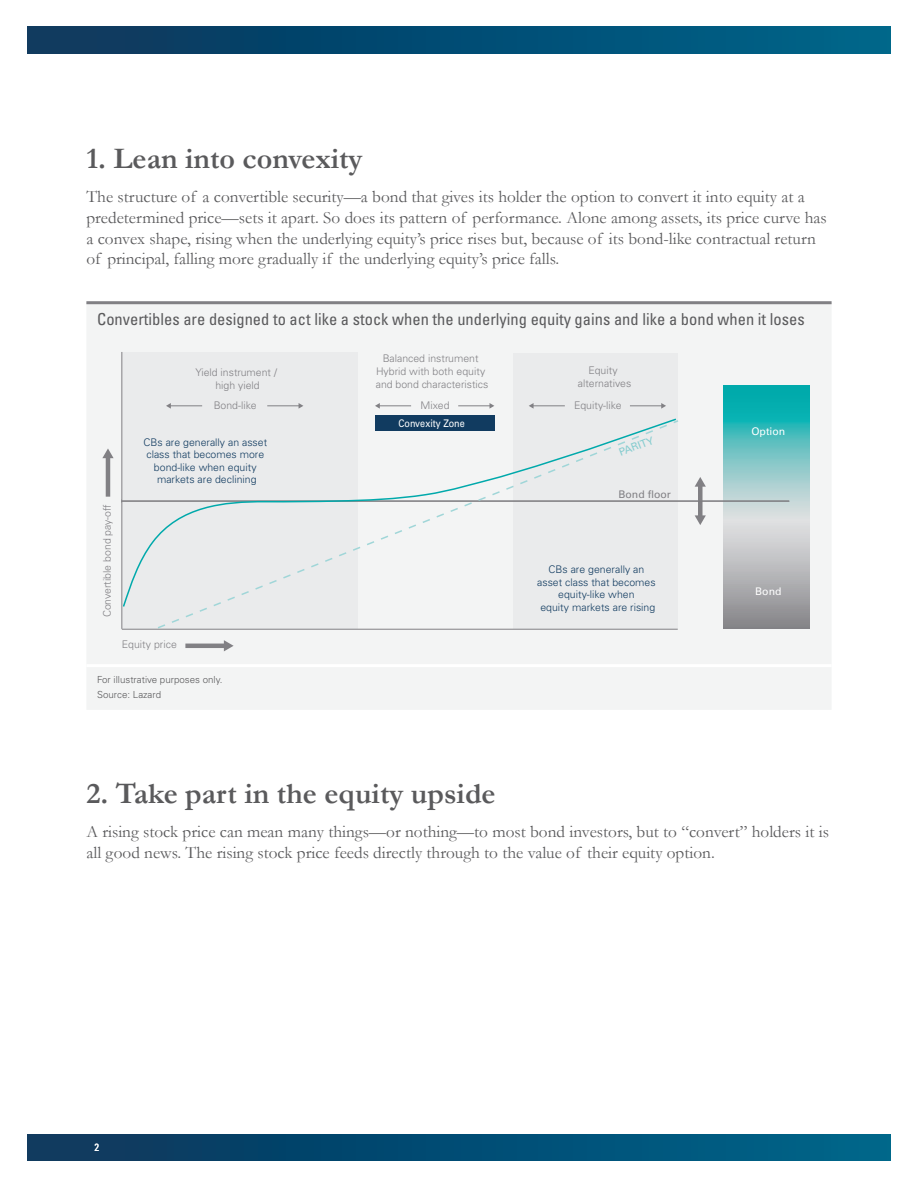
<style>
.page{position:relative;width:918px;height:1188px;background:#fff}
.page>*{position:absolute;margin:0;border:0;box-sizing:border-box;transform-origin:0 0}
.t1{font:700 30px "Garamond";color:#5a5a5c}
.t2{font:17.25px/20.7px "Garamond";color:#5a5a5c}
.t3{font:condensed 16.5px "Univers LT Std";color:#5a5a5c}
.t4{font:300 10.5px/12.6px "Univers LT Std";color:#818084;text-align:center}
.t5{font:300 10.5px/12.6px "Univers LT Std";color:#113b60;text-align:center}
.t6{font:10.5px "Univers LT Std";color:#fff;scale:.86 1}
.t7{font:10.5px "Univers LT Std";color:#fff}
.t8{font:10.5px "Univers LT Std";color:#818084}
.t9{font:10.5px "Univers LT Std";color:#85cccf}
.t10{font:condensed 10.5px "Univers LT Std";color:#fff}
.t11{font:300 9.75px/14.7px "Univers LT Std";color:#5a5a5c}
</style>
<div class="page">
<div style="left:27px;top:1134px;width:891px;height:27px;background:linear-gradient(to right,#0b365c,#00668c)"></div>
<div style="left:27px;top:27px;width:891px;height:27px;background:linear-gradient(to right,#0b365c,#00668c)"></div>
<div style="left:891px;top:0;width:27px;height:1188px;background:#fff"></div>
<div style="left:86px;top:304px;width:746px;height:406px;background:#f3f4f4"></div>
<hr style="left:86px;top:301px;width:746px;height:3px;background:#818084">
<hr style="left:86px;top:664px;width:746px;height:3px;background:#fff">
<div style="left:122px;top:352px;width:235px;height:277px;background:#eaebec"></div>
<div style="left:514px;top:354px;width:164px;height:275px;background:#eaebec"></div>
<svg style="left:724px;top:385px;width:85px;height:244px;background:#8abcbe"></svg>
<div style="left:698px;top:485px;width:5px;height:32px;background:#818084"></div>
<svg style="left:695px;top:477px;width:11px;height:10px"></svg>
<svg style="left:695px;top:515px;width:11px;height:10px"></svg>
<hr style="left:122px;top:500px;width:667px;height:2px;background:#818084">
<svg style="left:156px;top:419px;width:524px;height:211px"></svg>
<div style="left:375px;top:415px;width:119px;height:15px;background:#113b60"></div>
<hr style="left:458px;top:405px;width:32px;height:1px;background:#818084">
<svg style="left:490px;top:403px;width:4px;height:6px"></svg>
<hr style="left:379px;top:405px;width:32px;height:1px;background:#818084">
<svg style="left:375px;top:403px;width:5px;height:6px"></svg>
<hr style="left:267px;top:405px;width:32px;height:1px;background:#818084">
<svg style="left:299px;top:403px;width:4px;height:6px"></svg>
<hr style="left:170px;top:405px;width:32px;height:1px;background:#818084">
<svg style="left:166px;top:403px;width:5px;height:6px"></svg>
<hr style="left:106px;top:457px;width:4px;height:40px;background:#818084">
<svg style="left:102px;top:448px;width:12px;height:10px"></svg>
<hr style="left:122px;top:352px;width:1px;height:277px;background:#818084">
<hr style="left:122px;top:629px;width:556px;height:1px;background:#818084">
<hr style="left:630px;top:405px;width:32px;height:1px;background:#818084">
<svg style="left:661px;top:403px;width:5px;height:6px"></svg>
<hr style="left:533px;top:405px;width:32px;height:1px;background:#818084">
<svg style="left:529px;top:403px;width:5px;height:6px"></svg>
<hr style="left:185px;top:644px;width:41px;height:4px;background:#818084">
<svg style="left:224px;top:640px;width:10px;height:11px"></svg>
<h1 class="t1" style="left:86px;top:138px;width:278px">1. Lean into convexity</h1>
<p class="t2" style="left:86px;top:186px;width:742px">The structure of a convertible security—a bond that gives its holder the option to convert it into equity at a predetermined price—sets it apart. So does its pattern of performance. Alone among assets, its price curve has a convex shape, rising when the underlying equity’s price rises but, because of its bond-like contractual return of principal, falling more gradually if the underlying equity’s price falls.</p>
<p class="t3" style="left:97px;top:309px;width:709px">Convertibles are designed to act like a stock when the underlying equity gains and like a bond when it loses</p>
<p class="t4" style="left:195px;top:366px;width:83px">Yield instrument / high yield</p>
<p class="t4" style="left:376px;top:352px;width:114px">Balanced instrument<br>Hybrid with both equity and bond characteristics</p>
<p class="t4" style="left:578px;top:364px;width:55px">Equity alternatives</p>
<p class="t4" style="left:214px;top:399px;width:44px">Bond-like</p>
<p class="t4" style="left:421px;top:399px;width:30px">Mixed</p>
<p class="t4" style="left:574px;top:399px;width:49px">Equity-like</p>
<p class="t5" style="left:144px;top:436px;width:125px">CBs are generally an asset class that becomes more bond-like when equity markets are declining</p>
<p class="t6" style="left:399px;top:417px;width:79px">Convexity Zone</p>
<p class="t9" style="left:617px;top:447px;width:38px;rotate:-21deg">PARITY</p>
<p class="t4" style="left:101px;top:617px;width:115px;rotate:-90deg">Convertible bond pay-off</p>
<p class="t4" style="left:122px;top:638px;width:57px">Equity price</p>
<p class="t11" style="left:97px;top:673px;width:127px">For illustrative purposes only.<br>Source: Lazard</p>
<p class="t8" style="left:619px;top:488px;width:54px">Bond floor</p>
<p class="t5" style="left:537px;top:563px;width:120px">CBs are generally an asset class that becomes equity-like when<br>equity markets are rising</p>
<p class="t7" style="left:751px;top:425px;width:35px">Option</p>
<p class="t7" style="left:755px;top:585px;width:28px">Bond</p>
<h1 class="t1" style="left:86px;top:773px;width:411px">2. Take part in the equity upside</h1>
<p class="t2" style="left:86px;top:821px;width:744px">A rising stock price can mean many things—or nothing—to most bond investors, but to “convert” holders it is all good news. The rising stock price feeds directly through to the value of their equity option.</p>
<p class="t10" style="left:94px;top:1140px;width:6px">2</p>
</div>
